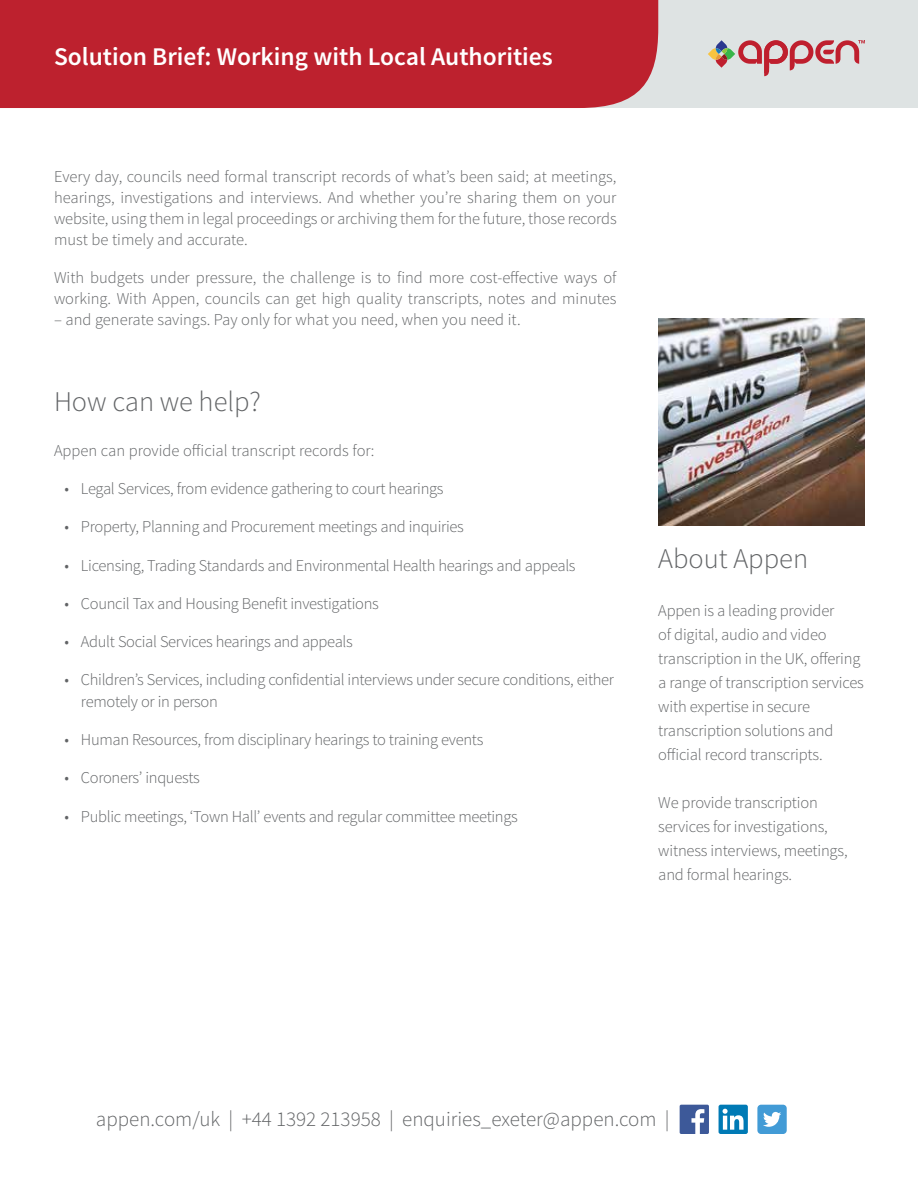
<style>
.page{position:relative;width:918px;height:1188px;background:#fff}
.page>*{position:absolute;margin:0;border:0;box-sizing:border-box;transform-origin:0 0}
.t1{font:300 28.5px "Source Sans Pro";color:#626466}
.t2{font:600 25.5px "Source Sans Pro";color:#fff}
.t3{font:300 21px "Source Sans Pro";color:#626466}
.t4{font:300 16.5px/24px "Source Sans Pro";letter-spacing:-.015em;color:#626466}
</style>
<div class="page">
<div style="left:0;top:0;width:918px;height:108px;background:#dee3e3"></div>
<div style="left:757px;top:1105px;width:30px;height:29px;background:#429bd6;border-radius:4px"></div>
<svg style="left:763px;top:1112px;width:18px;height:15px"></svg>
<div style="left:719px;top:1105px;width:29px;height:29px;background:#007ab5;border-radius:2px"></div>
<svg style="left:723px;top:1109px;width:21px;height:21px"></svg>
<div style="left:680px;top:1105px;width:29px;height:29px;background:#3d5999;border-radius:2px"></div>
<svg style="left:691px;top:1109px;width:13px;height:25px"></svg>
<svg style="left:708px;top:40px;width:157px;height:36px"></svg>
<div style="left:0;top:0;width:658px;height:108px;background:#bd212e"></div>
<img style="left:658px;top:319px;width:207px;height:207px">
<h2 class="t2" style="left:54px;top:47px;width:500px">Solution Brief: Working with Local Authorities</h2>
<p class="t4" style="left:54px;top:167px;width:564px;line-height:21px;text-align:justify">Every day, councils need formal transcript records of what’s been said; at meetings, hearings, investigations and interviews. And whether you’re sharing them on your website, using them in legal proceedings or archiving them for the future, those records must be timely and accurate.</p>
<p class="t4" style="left:54px;top:268px;width:564px;line-height:21px">With budgets under pressure, the challenge is to find more cost-effective ways of working. With Appen, councils can get high quality transcripts, notes and minutes</p>
<p class="t4" style="left:54px;top:308px;width:468px">– and generate savings. Pay only for what you need, when you need it.</p>
<h1 class="t1" style="left:54px;top:389px;width:209px">How can we help?</h1>
<p class="t4" style="left:54px;top:439px;width:322px">Appen can provide official transcript records for:</p>
<p class="t4" style="left:64px;top:478px;width:381px">• Legal Services, from evidence gathering to court hearings</p>
<p class="t4" style="left:64px;top:516px;width:401px">• Property, Planning and Procurement meetings and inquiries</p>
<p class="t4" style="left:64px;top:554px;width:513px">• Licensing, Trading Standards and Environmental Health hearings and appeals</p>
<p class="t4" style="left:64px;top:593px;width:316px">• Council Tax and Housing Benefit investigations</p>
<p class="t4" style="left:64px;top:631px;width:290px">• Adult Social Services hearings and appeals</p>
<p class="t4" style="left:81px;top:671px;width:535px;line-height:21.3px;text-indent:-16px">• Children’s Services, including confidential interviews under secure conditions, either remotely or in person</p>
<p class="t4" style="left:64px;top:729px;width:420px">• Human Resources, from disciplinary hearings to training events</p>
<p class="t4" style="left:64px;top:767px;width:137px">• Coroners’ inquests</p>
<p class="t4" style="left:64px;top:806px;width:455px">• Public meetings, ‘Town Hall’ events and regular committee meetings</p>
<h1 class="t1" style="left:658px;top:547px;width:151px">About Appen</h1>
<p class="t4" style="left:658px;top:600px;width:207px">Appen is a leading provider<br>of digital, audio and video transcription in the UK, offering a range of transcription services with expertise in secure transcription solutions and official record transcripts.</p>
<p class="t4" style="left:658px;top:792px;width:191px">We provide transcription services for investigations, witness interviews, meetings, and formal hearings.</p>
<p class="t3" style="left:96px;top:1110px;width:575px">appen.com/uk | +44 1392 213958 | enquiries_exeter@appen.com |</p>
</div>
